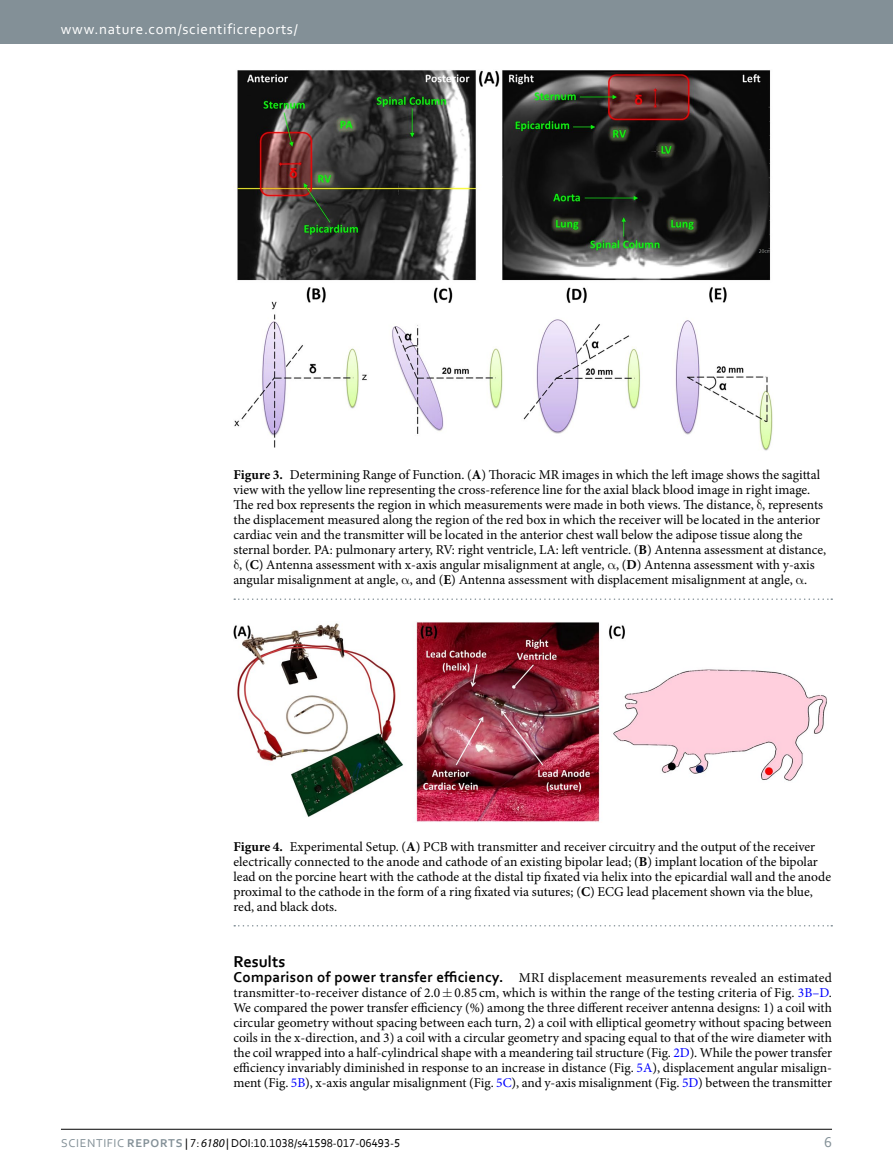
<style>
.page{position:relative;width:893px;height:1174px;background:#fff}
.page>*{position:absolute;margin:0;border:0;box-sizing:border-box;transform-origin:0 0}
.t1{font:700 16.5px "Corbel";color:#000}
.t2{font:15px "Corbel 2";letter-spacing:.045em;color:#fff}
.t3{font:15px "Corbel 2";color:#839097}
.t4{font:13.5px/15px "Minion Pro";color:#000;text-align:justify}
.t5{font:12px "Corbel";color:#000}
.s1{font-weight:700}
.s2{font-family:"Corbel";font-weight:700;font-size:15px}
.s3{color:#00f}
.s4{font-family:"Corbel 2";color:#839097}
.s5{font-family:"Corbel Bold 2";color:#839097}
.s6{font-family:"Myriad Pro";font-style:italic}
</style>
<div class="page">
<div style="left:0;top:0;width:893px;height:43px;background:#839097"></div>
<hr style="left:61px;top:1129px;width:771px;height:1px;background:#000">
<img style="left:233px;top:70px;width:540px;height:381px">
<svg style="left:234px;top:598px;width:598px;height:2px"></svg>
<img style="left:233px;top:622px;width:594px;height:200px">
<svg style="left:234px;top:925px;width:598px;height:1px"></svg>
<p class="t2" style="left:61px;top:19px;width:238px">www.nature.com/scientificreports/</p>
<p class="t4" style="left:233px;top:467px;width:588px"><span class="s1">Figure 3.</span> Determining Range of Function. (<span class="s1">A</span>) Thoracic MR images in which the left image shows the sagittal</p>
<p class="t4" style="left:233px;top:482px;width:578px">view with the yellow line representing the cross-reference line for the axial black blood image in right image.</p>
<p class="t4" style="left:233px;top:497px;width:591px">The red box represents the region in which measurements were made in both views. The distance, , represents</p>
<p class="t4" style="left:233px;top:512px;width:588px">the displacement measured along the region of the red box in which the receiver will be located in the anterior</p>
<p class="t4" style="left:233px;top:527px;width:571px">cardiac vein and the transmitter will be located in the anterior chest wall below the adipose tissue along the</p>
<p class="t4" style="left:233px;top:542px;width:594px">sternal border. PA: pulmonary artery, RV: right ventricle, LA: left ventricle. (<span class="s1">B</span>) Antenna assessment at distance,</p>
<p class="t4" style="left:239px;top:557px;width:577px">, (<span class="s1">C</span>) Antenna assessment with x-axis angular misalignment at angle, , (<span class="s1">D</span>) Antenna assessment with y-axis</p>
<p class="t4" style="left:233px;top:572px;width:575px">angular misalignment at angle, , and (<span class="s1">E</span>) Antenna assessment with displacement misalignment at angle, .</p>
<p class="t4" style="left:233px;top:839px;width:599px;text-align:left"><span class="s1">Figure 4.</span> Experimental Setup. (<span class="s1">A</span>) PCB with transmitter and receiver circuitry and the output of the receiver electrically connected to the anode and cathode of an existing bipolar lead; (<span class="s1">B</span>) implant location of the bipolar lead on the porcine heart with the cathode at the distal tip fixated via helix into the epicardial wall and the anode proximal to the cathode in the form of a ring fixated via sutures; (<span class="s1">C</span>) ECG lead placement shown via the blue, red, and black dots.</p>
<p class="t1" style="left:233px;top:951px;width:53px">Results</p>
<p class="t4" style="left:233px;top:970px;width:600px"><span class="s2">Comparison of power transfer efficiency.</span> MRI displacement measurements revealed an estimated transmitter-to-receiver distance of 2.0 0.85 cm, which is within the range of the testing criteria of Fig. <span class="s3">3B–D</span>.<br>We compared the power transfer efficiency (%) among the three different receiver antenna designs: 1) a coil with circular geometry without spacing between each turn, 2) a coil with elliptical geometry without spacing between coils in the x-direction, and 3) a coil with a circular geometry and spacing equal to that of the wire diameter with the coil wrapped into a half-cylindrical shape with a meandering tail structure (Fig. <span class="s3">2D</span>). While the power transfer efficiency invariably diminished in response to an increase in distance (Fig. <span class="s3">5A</span>), displacement angular misalign&shy;ment (Fig. <span class="s3">5B</span>), x-axis angular misalignment (Fig. <span class="s3">5C</span>), and y-axis misalignment (Fig. <span class="s3">5D</span>) between the transmitter</p>
<p class="t5" style="left:61px;top:1135px;width:341px"><span class="s4">Scientific</span> <span class="s5">REPOrts</span> | 7: <span class="s6">6180</span> | DOI:10.1038/s41598-017-06493-5</p>
<p class="t3" style="left:824px;top:1132px;width:9px">6</p>
</div>
